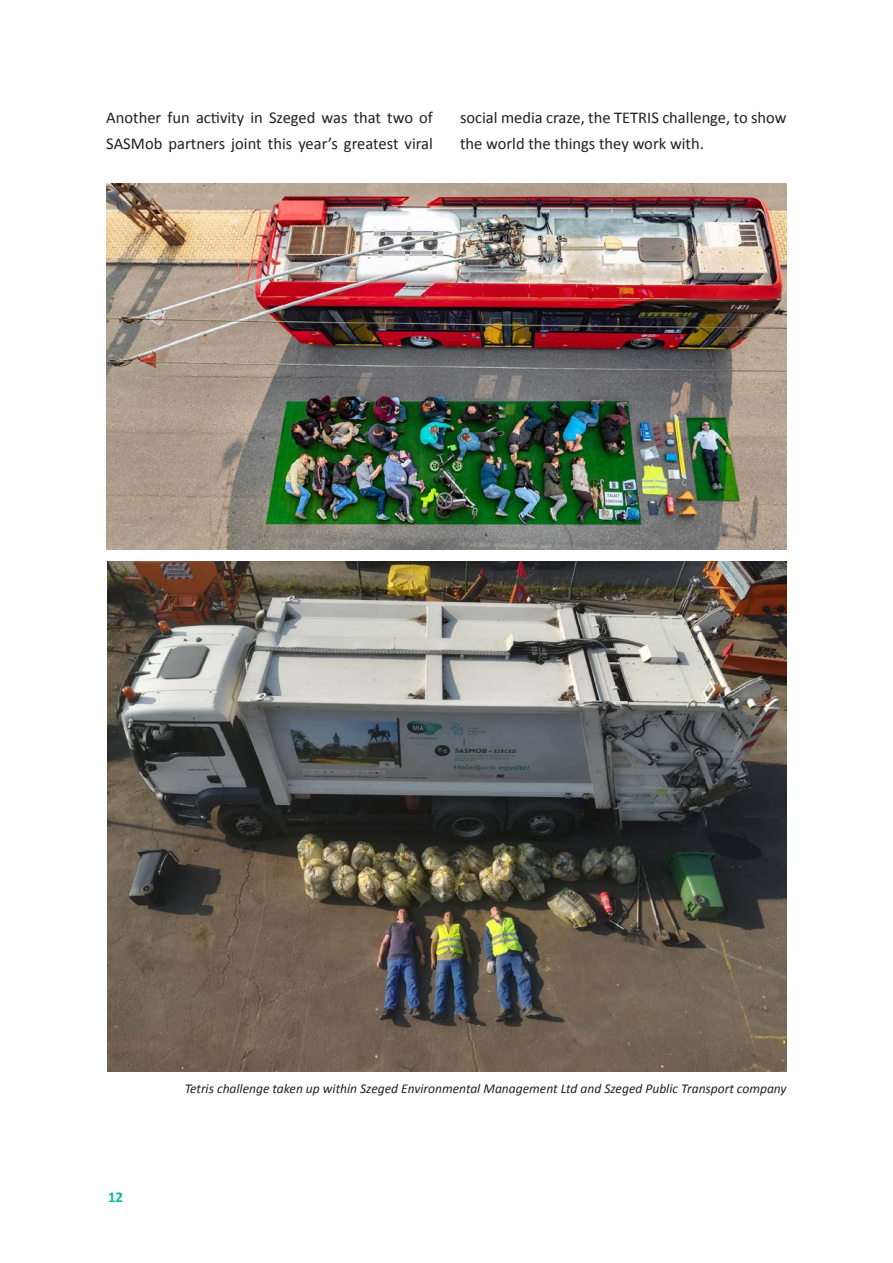
<style>
.page{position:relative;width:893px;height:1263px;background:#fff}
.page>*{position:absolute;margin:0;border:0;box-sizing:border-box;transform-origin:0 0}
.Para{font:16.5px/25.5px "Calibri";color:#231f20}
.t1{font:700 15px "Calibri";color:#09b89d}
.FigureCaption{font:italic 13.5px "Calibri";color:#231f20}
</style>
<div class="page">
<img style="left:106px;top:183px;width:681px;height:367px">
<img style="left:107px;top:561px;width:680px;height:510px">
<p class="Para" style="left:106px;top:105px;width:328px">Another fun activity in Szeged was that two of<br>SASMob partners joint this year’s greatest viral</p>
<p class="Para" style="left:460px;top:105px;width:328px">social media craze, the TETRIS challenge, to show the world the things they work with.</p>
<p class="t1" style="left:108px;top:1186px;width:17px">12</p>
<p class="FigureCaption" style="left:185px;top:1079px;width:603px">Tetris challenge taken up within Szeged Environmental Management Ltd and Szeged Public Transport company</p>
</div>
